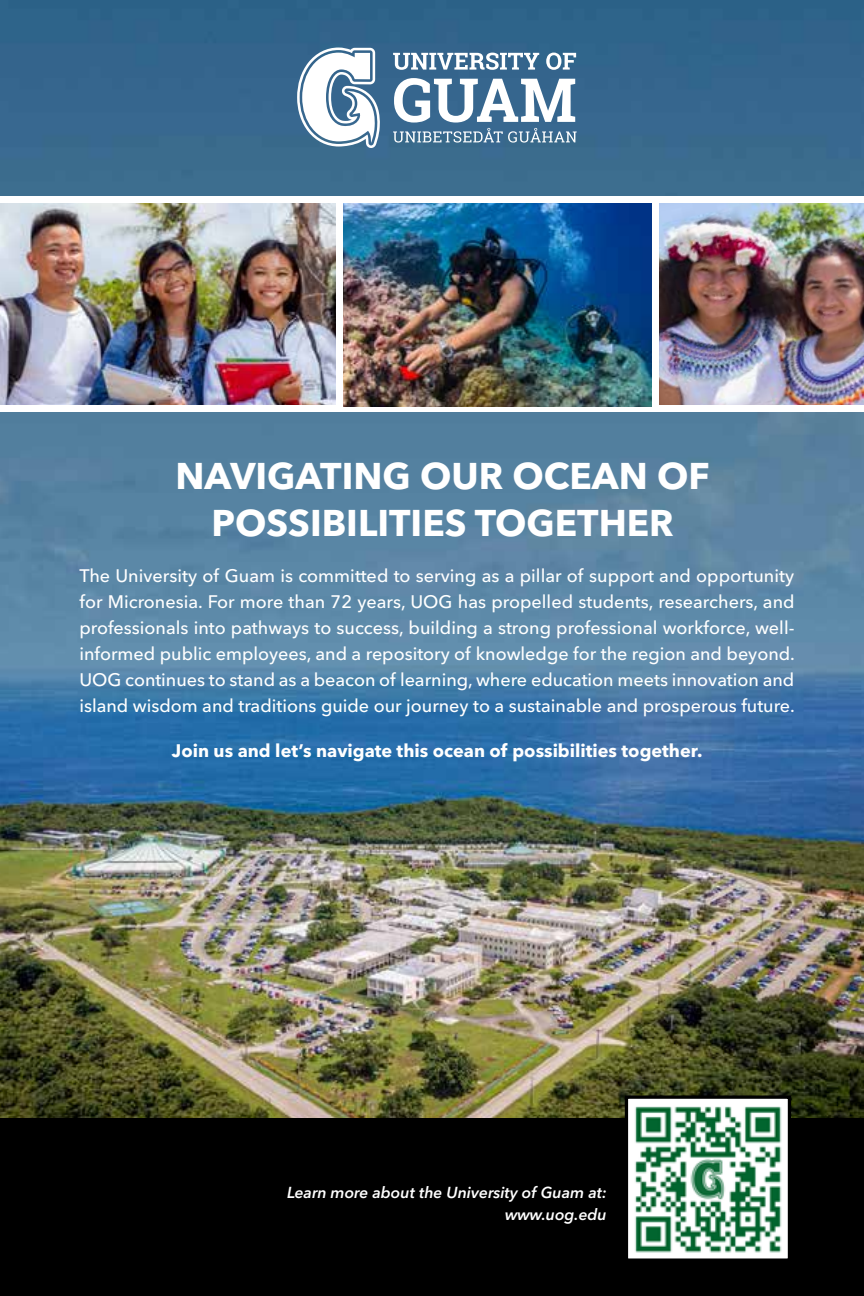
<style>
.page{position:relative;width:864px;height:1296px;background:#fff}
.page>*{position:absolute;margin:0;border:0;box-sizing:border-box;transform-origin:0 0}
.t1{font:700 36.8px/47.4px "Avenir Next LT Pro";color:#fff;text-align:center}
.t2{font:500 18px/26px "Avenir Next LT Pro";color:#fff;text-align:justify}
.t3{font:700 18px "Avenir Next LT Pro";color:#fff}
.t4{font:italic 600 15.8px/22px "Avenir Next LT Pro";color:#fff;text-align:right}
</style>
<div class="page">
<img style="left:0;top:0;width:864px;height:1119px">
<div style="left:0;top:196px;width:864px;height:216px;background:#fff"></div>
<img style="left:0;top:204px;width:335px;height:200px">
<div style="left:0;top:1119px;width:864px;height:177px;background:#000"></div>
<img style="left:659px;top:204px;width:205px;height:200px">
<img style="left:343px;top:204px;width:308px;height:203px">
<svg style="left:393px;top:53px;width:146px;height:17px"></svg>
<svg style="left:546px;top:53px;width:30px;height:17px"></svg>
<svg style="left:297px;top:48px;width:84px;height:100px"></svg>
<svg style="left:393px;top:78px;width:184px;height:65px"></svg>
<img style="left:629px;top:1099px;width:158px;height:159px">
<div style="left:625px;top:1095px;width:166px;height:167px;border:3px solid #000"></div>
<h1 class="t1" style="left:175px;top:452px;width:536px">NAVIGATING OUR OCEAN OF<br>POSSIBILITIES TOGETHER</h1>
<p class="t2" style="left:79px;top:563px;width:717px">The University of Guam is committed to serving as a pillar of support and opportunity for Micronesia. For more than 72 years, UOG has propelled students, researchers, and professionals into pathways to success, building a strong professional workforce, well&shy;informed public employees, and a repository of knowledge for the region and beyond.<br>UOG continues to stand as a beacon of learning, where education meets innovation and island wisdom and traditions guide our journey to a sustainable and prosperous future.</p>
<p class="t3" style="left:172px;top:739px;width:532px">Join us and let’s navigate this ocean of possibilities together.</p>
<p class="t4" style="left:287px;top:1182px;width:321px">Learn more about the University of Guam at: www.uog.edu</p>
</div>
